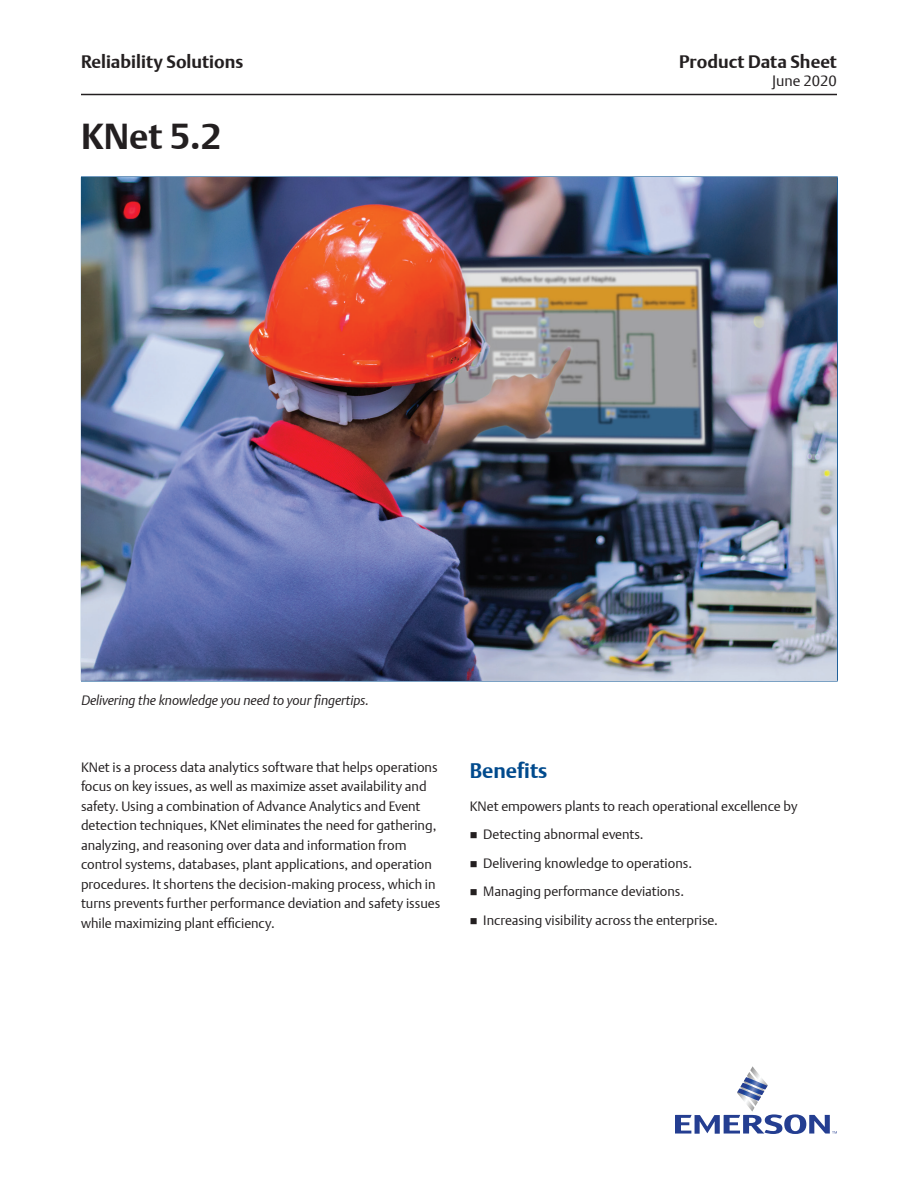
<style>
.page{position:relative;width:918px;height:1188px;background:#fff}
.page>*{position:absolute;margin:0;border:0;box-sizing:border-box;transform-origin:0 0}
.Document_Title{font:700 36px "DTL Argo T";color:#231f20}
.Subhead_1{font:700 21px "DTL Argo T";color:#004a8d}
.t1{font:700 18px "DTL Argo T";color:#231f20}
.t2{font:15px "DTL Argo T Light";color:#231f20}
.Body_Text{font:13.5px/19.5px "DTL Argo T Light";color:#231f20}
.Image_Illustration_C{font:italic 13.5px "DTL Argo T Light";letter-spacing:-.005em;color:#231f20}
</style>
<div class="page">
<hr style="left:81px;top:94px;width:756px;height:1px;background:#231f20">
<svg style="left:675px;top:1066px;width:162px;height:68px"></svg>
<hr style="left:81px;top:681px;width:757px;height:1px;background:#004a8d">
<hr style="left:81px;top:177px;width:1px;height:504px;background:#004a8d">
<hr style="left:837px;top:177px;width:1px;height:504px;background:#004a8d">
<img style="left:82px;top:177px;width:755px;height:504px">
<h3 class="t1" style="left:81px;top:51px;width:164px">Reliability Solutions</h3>
<h3 class="t1" style="left:679px;top:51px;width:159px">Product Data Sheet</h3>
<p class="Document_Title" style="left:81px;top:115px;width:142px">KNet 5.2</p>
<p class="Image_Illustration_C" style="left:81px;top:692px;width:289px">Delivering the knowledge you need to your fingertips.</p>
<p class="t2" style="left:772px;top:72px;width:66px">June 2020</p>
<p class="Body_Text" style="left:81px;top:757px;width:361px">KNet is a process data analytics software that helps operations focus on key issues, as well as maximize asset availability and safety. Using a combination of Advance Analytics and Event detection techniques, KNet eliminates the need for gathering, analyzing, and reasoning over data and information from control systems, databases, plant applications, and operation procedures. It shortens the decision-making process, which in turns prevents further performance deviation and safety issues while maximizing plant efficiency.</p>
<p class="Subhead_1" style="left:470px;top:758px;width:79px">Benefits</p>
<p class="Body_Text" style="left:470px;top:796px;width:329px">KNet empowers plants to reach operational excellence by</p>
<p class="Body_Text" style="left:483px;top:824px;width:162px">Detecting abnormal events.</p>
<p class="Body_Text" style="left:483px;top:853px;width:210px">Delivering knowledge to operations.</p>
<p class="Body_Text" style="left:483px;top:881px;width:202px">Managing performance deviations.</p>
<p class="Body_Text" style="left:483px;top:910px;width:236px">Increasing visibility across the enterprise.</p>
</div>
